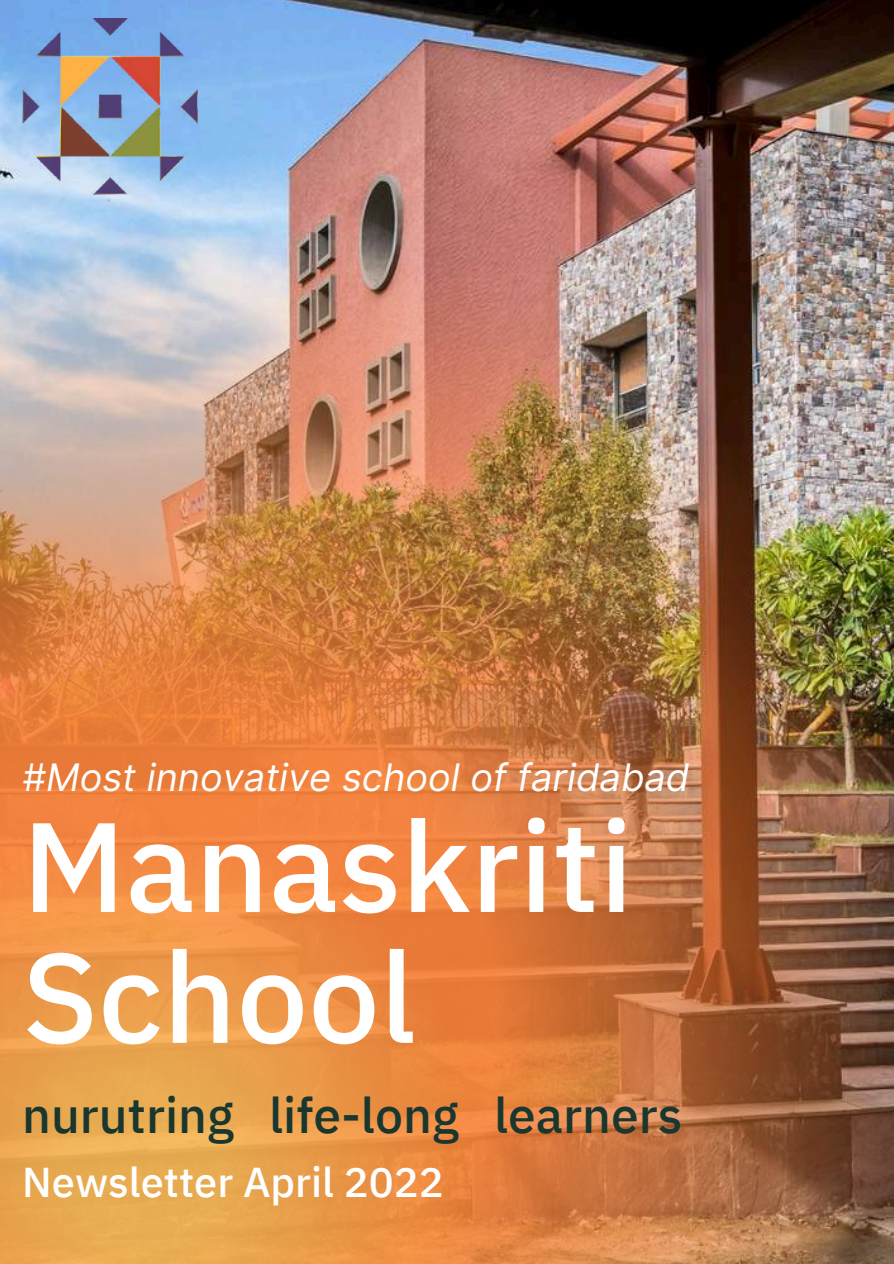
<style>
.page{position:relative;width:894px;height:1264px;background:#fff}
.page>*{position:absolute;margin:0;border:0;box-sizing:border-box;transform-origin:0 0}
.t1{font:500 126.9px/130.8px "IBM Plex Sans Thai Looped";color:#fff}
.t2{font:500 49.65px "IBM Plex Sans Thai Looped";color:#19372f}
.t3{font:500 41.55px "IBM Plex Sans Thai Looped";color:#fff}
.t4{font:italic 37.95px "Inter";color:#fff}
</style>
<div class="page">
<img style="left:0;top:0;width:893px;height:1263px">
<img style="left:0;top:222px;width:671px;height:1041px">
<svg style="left:0;top:696px;width:614px;height:567px;background:#e88c44"></svg>
<img style="left:22px;top:18px;width:176px;height:176px">
<p class="t4" style="left:22px;top:754px;width:668px">#Most innovative school of faridabad</p>
<h1 class="t1" style="left:22px;top:802px;width:612px">Manaskriti<br>School</h1>
<h2 class="t2" style="left:22px;top:1086px;width:661px">nurutring life-long learners</h2>
<p class="t3" style="left:22px;top:1158px;width:423px">Newsletter April 2022</p>
</div>
